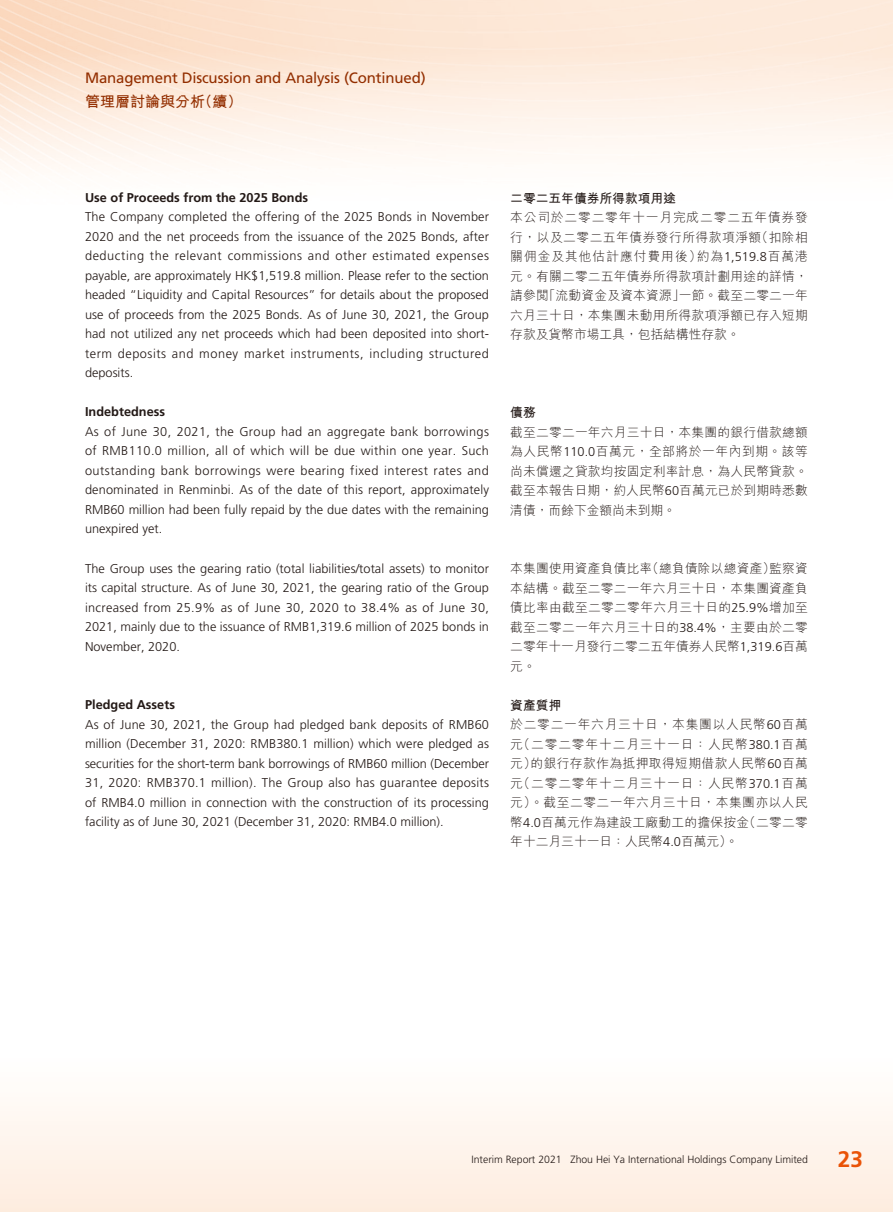
<style>
.page{position:relative;width:893px;height:1212px;background:#fff}
.page>*{position:absolute;margin:0;border:0;box-sizing:border-box;transform-origin:0 0}
.t1{font:700 22.5px "Frutiger LT Std";color:#ea5307}
.t2{font:15px "Frutiger LT Std";letter-spacing:-.01em;color:#932e00}
.t3{font:15px "M Hei HK Bold E Ten B5 H";color:#932e00}
.t4{font:300 12.75px/19.5px "Frutiger LT Std";color:#231916;text-align:justify}
.t5{font:12.75px/19.5px "M Hei HK Light E Ten B5 H";letter-spacing:.015em;color:#231916;text-align:justify}
.t6{font:700 12.75px "Frutiger LT Std";color:#231916}
.t7{font:12.75px "M Hei HK Bold E Ten B5 H";color:#231916}
.t8{font:300 10.5px "Frutiger LT Std";color:#231916}
.s1{font-family:"Frutiger LT Std";font-weight:300}
</style>
<div class="page">
<div style="left:0;top:1051px;width:893px;height:161px;background:linear-gradient(to bottom,#fff,#fdecdf)"></div>
<p class="t2" style="left:85px;top:71px;width:342px">Management Discussion and Analysis (Continued)</p>
<p class="t3" style="left:85px;top:95px;width:159px">管理層討論與分析（續）</p>
<p class="t6" style="left:85px;top:191px;width:225px">Use of Proceeds from the 2025 Bonds</p>
<p class="t4" style="left:85px;top:208px;width:405px">The Company completed the offering of the 2025 Bonds in November 2020 and the net proceeds from the issuance of the 2025 Bonds, after deducting the relevant commissions and other estimated expenses payable, are approximately HK$1,519.8 million. Please refer to the section headed “Liquidity and Capital Resources” for details about the proposed use of proceeds from the 2025 Bonds. As of June 30, 2021, the Group had not utilized any net proceeds which had been deposited into short&shy;term deposits and money market instruments, including structured deposits.</p>
<p class="t6" style="left:85px;top:406px;width:82px">Indebtedness</p>
<p class="t4" style="left:85px;top:422px;width:405px">As of June 30, 2021, the Group had an aggregate bank borrowings of RMB110.0 million, all of which will be due within one year. Such outstanding bank borrowings were bearing fixed interest rates and denominated in Renminbi. As of the date of this report, approximately RMB60 million had been fully repaid by the due dates with the remaining unexpired yet.</p>
<p class="t4" style="left:85px;top:559px;width:405px">The Group uses the gearing ratio (total liabilities/total assets) to monitor its capital structure. As of June 30, 2021, the gearing ratio of the Group increased from 25.9% as of June 30, 2020 to 38.4% as of June 30, 2021, mainly due to the issuance of RMB1,319.6 million of 2025 bonds in November, 2020.</p>
<p class="t6" style="left:85px;top:698px;width:91px">Pledged Assets</p>
<p class="t4" style="left:85px;top:715px;width:405px">As of June 30, 2021, the Group had pledged bank deposits of RMB60 million (December 31, 2020: RMB380.1 million) which were pledged as securities for the short-term bank borrowings of RMB60 million (December 31, 2020: RMB370.1 million). The Group also has guarantee deposits of RMB4.0 million in connection with the construction of its processing facility as of June 30, 2021 (December 31, 2020: RMB4.0 million).</p>
<p class="t7" style="left:510px;top:193px;width:167px">二零二五年債券所得款項用途</p>
<p class="t5" style="left:510px;top:209px;width:299px">本公司於二零二零年十一月完成二零二五年債券發行，以及二零二五年債券發行所得款項淨額（扣除相關佣金及其他估計應付費用後）約為<span class="s1">1,519.8</span>百萬港元。有關二零二五年債券所得款項計劃用途的詳情，請參閱「流動資金及資本資源」一節。截至二零二一年六月三十日，本集團未動用所得款項淨額已存入短期存款及貨幣市場工具，包括結構性存款。</p>
<p class="t7" style="left:510px;top:408px;width:27px">債務</p>
<p class="t5" style="left:510px;top:424px;width:299px">截至二零二一年六月三十日，本集團的銀行借款總額為人民幣<span class="s1">110.0</span>百萬元，全部將於一年內到期。該等尚未償還之貸款均按固定利率計息，為人民幣貸款。截至本報告日期，約人民幣<span class="s1">60</span>百萬元已於到期時悉數清債，而餘下金額尚未到期。</p>
<p class="t5" style="left:510px;top:560px;width:299px">本集團使用資產負債比率（總負債除以總資產）監察資本結構。截至二零二一年六月三十日，本集團資產負債比率由截至二零二零年六月三十日的<span class="s1">25.9%</span>增加至截至二零二一年六月三十日的<span class="s1">38.4%</span>，主要由於二零二零年十一月發行二零二五年債券人民幣<span class="s1">1,319.6</span>百萬元。</p>
<p class="t7" style="left:510px;top:700px;width:52px">資產質押</p>
<p class="t5" style="left:510px;top:716px;width:299px">於二零二一年六月三十日，本集團以人民幣<span class="s1">60</span>百萬元（二零二零年十二月三十一日：人民幣<span class="s1">380.1</span>百萬元）的銀行存款作為抵押取得短期借款人民幣<span class="s1">60</span>百萬元（二零二零年十二月三十一日：人民幣<span class="s1">370.1</span>百萬元）。截至二零二一年六月三十日，本集團亦以人民幣<span class="s1">4.0</span>百萬元作為建設工廠動工的擔保按金（二零二零年十二月三十一日：人民幣<span class="s1">4.0</span>百萬元）。</p>
<p class="t8" style="left:471px;top:1154px;width:338px">Interim Report 2021 Zhou Hei Ya International Holdings Company Limited</p>
<h1 class="t1" style="left:838px;top:1148px;width:27px">23</h1>
</div>
